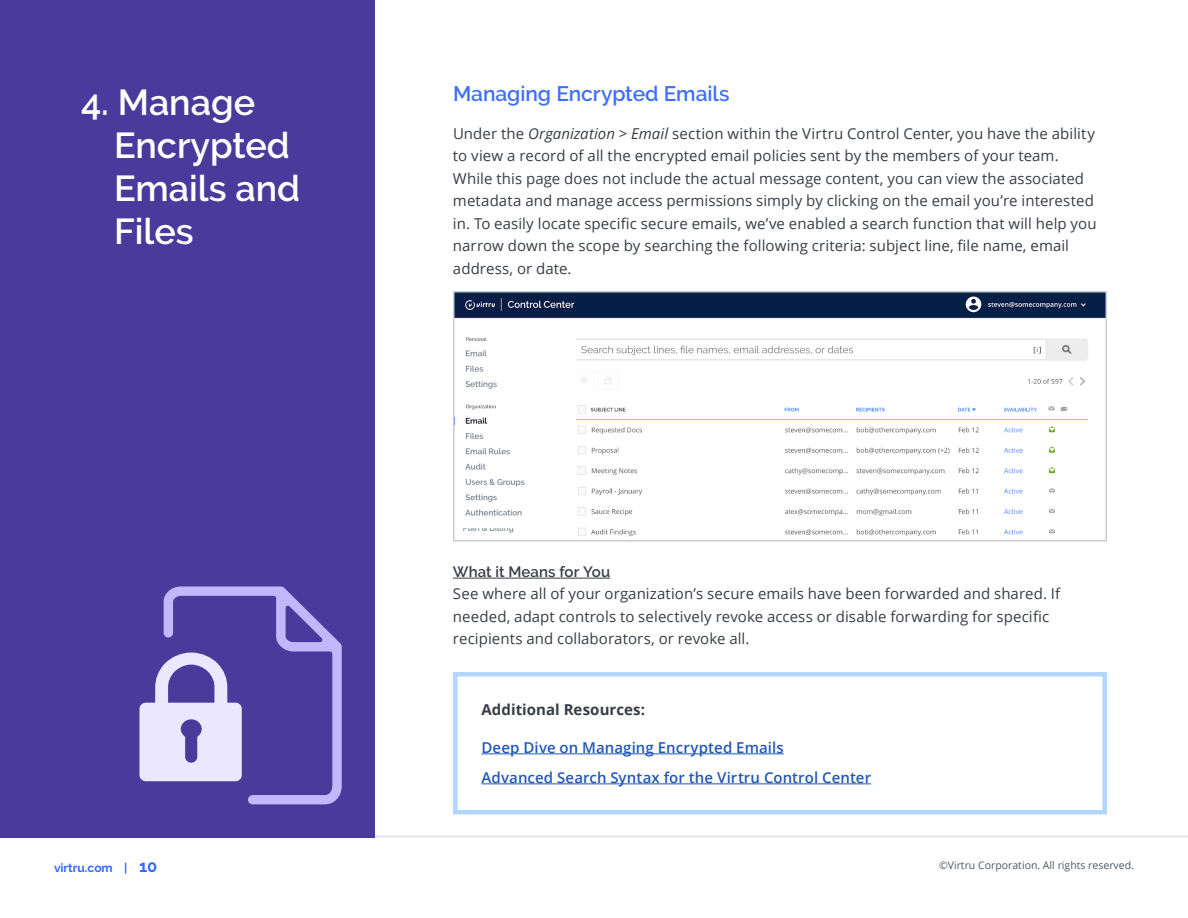
<style>
.page{position:relative;width:1188px;height:918px;background:#fff}
.page>*{position:absolute;margin:0;border:0;box-sizing:border-box;transform-origin:0 0}
.t1{font:600 36px/43.2px "Raleway";color:#fff}
.t2{font:600 21px "Raleway";letter-spacing:-.005em;color:#406fff}
.t3{font:15px/22.5px "Open Sans";letter-spacing:.005em;color:#383c45}
.t4{font:600 15px/30px "Open Sans";letter-spacing:.005em;color:#2357ba}
.t5{font:700 15px "Open Sans";letter-spacing:.005em;color:#383c45}
.t6{font:600 15px "Raleway";letter-spacing:.005em;color:#383c45}
.t7{font:700 12px "Raleway";color:#3668ff}
.t8{font:10.5px "Open Sans";color:#515864}
.s1{font-style:italic}
.s2{font-size:16.5px}
</style>
<div class="page">
<hr style="left:0;top:836px;width:1188px;height:1px;background:#dce0e5">
<hr style="left:453px;top:578px;width:157px;height:1px;background:#383c45">
<div style="left:0;top:0;width:375px;height:837px;background:#4a3a9b"></div>
<img style="left:456px;top:294px;width:648px;height:243px">
<div style="left:453px;top:291px;width:654px;height:251px;border:2px solid #c6cbd4"></div>
<svg style="left:453px;top:672px;width:654px;height:143px"></svg>
<svg style="left:139px;top:587px;width:203px;height:217px"></svg>
<h1 class="t1" style="left:114px;top:81px;width:188px;text-indent:-33px">4. Manage<br>Encrypted<br>Emails and<br>Files</h1>
<h2 class="t2" style="left:453px;top:81px;width:278px">Managing Encrypted Emails</h2>
<p class="t3" style="left:453px;top:122px;width:645px">Under the <span class="s1">Organization &gt; Email</span> section within the Virtru Control Center, you have the ability to view a record of all the encrypted email policies sent by the members of your team.<br>While this page does not include the actual message content, you can view the associated metadata and manage access permissions simply by clicking on the email you’re interested in. To easily locate specific secure emails, we’ve enabled a search function that will help you narrow down the scope by searching the following criteria: subject line, file name, email address, or date.</p>
<p class="t6" style="left:453px;top:563px;width:159px">What it Means for You</p>
<p class="t3" style="left:453px;top:582px;width:609px">See where all of your organization’s secure emails have been forwarded and shared. If needed, adapt controls to selectively revoke access or disable forwarding for specific recipients and collaborators, or revoke all.</p>
<p class="t5" style="left:482px;top:699px;width:165px">Additional Resources:</p>
<p class="t4" style="left:482px;top:732px;width:391px">Deep Dive on Managing Encrypted Emails<br>Advanced Search Syntax for the Virtru Control Center</p>
<p class="t7" style="left:54px;top:861px;width:105px">virtru.com | <span class="s2">10</span></p>
<p class="t8" style="left:939px;top:858px;width:196px">©Virtru Corporation. All rights reserved.</p>
</div>
